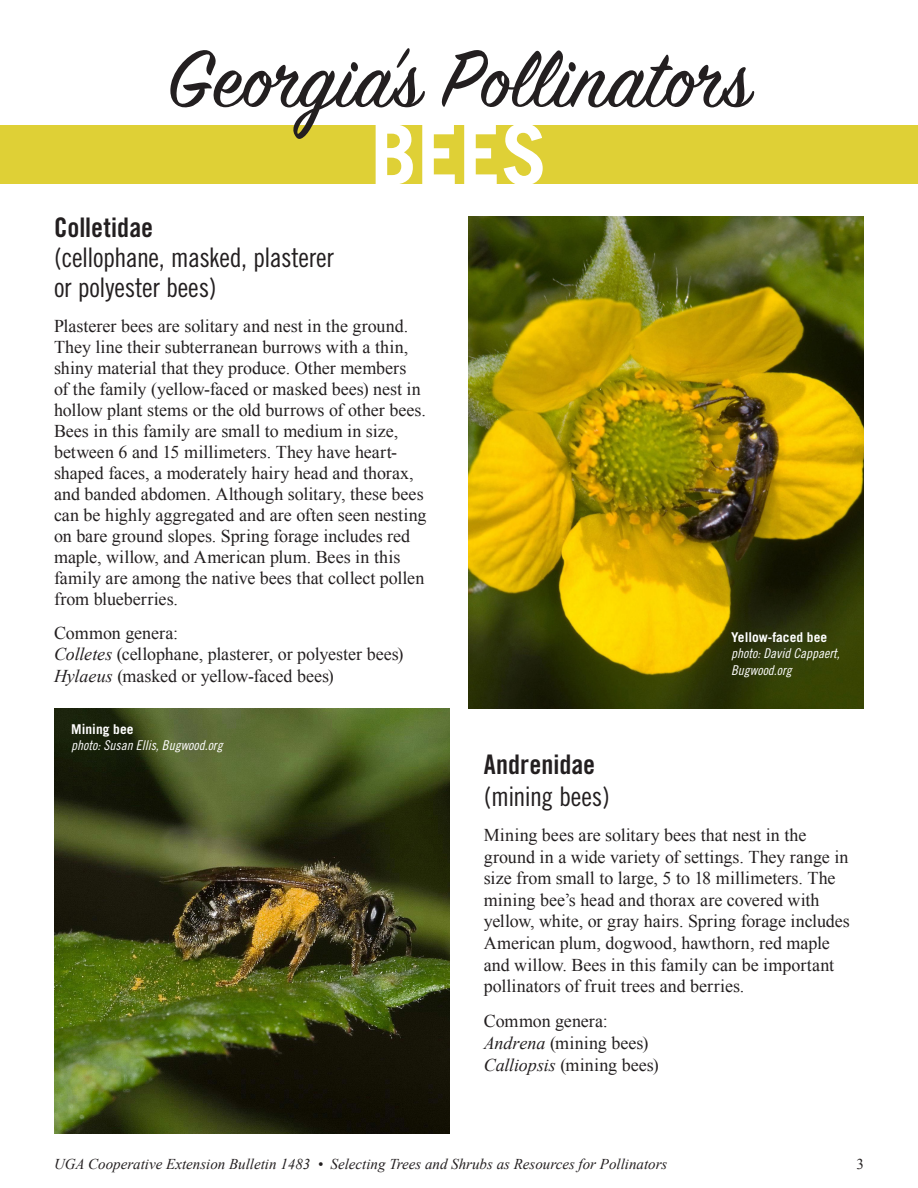
<style>
.page{position:relative;width:918px;height:1188px;background:#fff}
.page>*{position:absolute;margin:0;border:0;box-sizing:border-box;transform-origin:0 0}
.t1{font:89.55px "Sign Painter House Script";letter-spacing:.01em;color:#231f20}
.t2{font:700 83.85px "Trade Gothic";color:#fff}
.t3{font:27px/30px "Trade Gothic Cond Eighteen";letter-spacing:-.015em;color:#231f20}
.t4{font:18px/21px "Times New Roman";color:#231f20}
.t5{font:italic 15px "Times New Roman";color:#231f20}
.t6{font:15px "Times New Roman";color:#231f20}
.t7{font:13.5px/16.2px "Trade Gothic Cond Eighteen Obl";color:#fff}
.t8{font:700 13.5px "Trade Gothic";color:#fff}
.s1{font-family:"Trade Gothic Bold Cond Twenty"}
.s2{font-style:italic}
</style>
<div class="page">
<img style="left:54px;top:708px;width:396px;height:426px">
<div style="left:0;top:125px;width:918px;height:59px;background:#dfd036"></div>
<img style="left:468px;top:216px;width:396px;height:492px">
<p class="t1" style="left:168px;top:24px;width:584px">Georgia’s Pollinators</p>
<p class="t2" style="left:370px;top:103px;width:179px">BEES</p>
<p class="t3" style="left:54px;top:212px;width:281px"><span class="s1">Colletidae<br></span>(cellophane, masked, plasterer or polyester bees)</p>
<p class="t4" style="left:54px;top:315px;width:374px">Plasterer bees are solitary and nest in the ground.<br>They line their subterranean burrows with a thin, shiny material that they produce. Other members<br>of the family (yellow-faced or masked bees) nest in hollow plant stems or the old burrows of other bees.<br>Bees in this family are small to medium in size, between 6 and 15 millimeters. They have heart&shy;shaped faces, a moderately hairy head and thorax, and banded abdomen. Although solitary, these bees can be highly aggregated and are often seen nesting on bare ground slopes. Spring forage includes red maple, willow, and American plum. Bees in this family are among the native bees that collect pollen from blueberries.</p>
<p class="t4" style="left:54px;top:622px;width:351px">Common genera:<br><span class="s2">Colletes</span> (cellophane, plasterer, or polyester bees)<br><span class="s2">Hylaeus</span> (masked or yellow-faced bees)</p>
<p class="t8" style="left:71px;top:721px;width:64px">Mining bee</p>
<p class="t7" style="left:71px;top:737px;width:153px">photo: Susan Ellis, Bugwood.org</p>
<p class="t8" style="left:731px;top:629px;width:98px">Yellow-faced bee</p>
<p class="t7" style="left:731px;top:645px;width:110px">photo: David Cappaert,<br>Bugwood.org</p>
<p class="t3" style="left:484px;top:747px;width:128px;line-height:32.4px"><span class="s1">Andrenidae </span>(mining bees)</p>
<p class="t4" style="left:484px;top:824px;width:368px;line-height:21.6px">Mining bees are solitary bees that nest in the ground in a wide variety of settings. They range in size from small to large, 5 to 18 millimeters. The mining bee’s head and thorax are covered with yellow, white, or gray hairs. Spring forage includes American plum, dogwood, hawthorn, red maple and willow. Bees in this family can be important pollinators of fruit trees and berries.</p>
<p class="t4" style="left:484px;top:1010px;width:176px;line-height:21.6px">Common genera:<br><span class="s2">Andrena</span> (mining bees)<br><span class="s2">Calliopsis</span> (mining bees)</p>
<p class="t5" style="left:54px;top:1154px;width:615px">UGA Cooperative Extension Bulletin 1483 • Selecting Trees and Shrubs as Resources for Pollinators</p>
<p class="t6" style="left:856px;top:1154px;width:9px">3</p>
</div>
